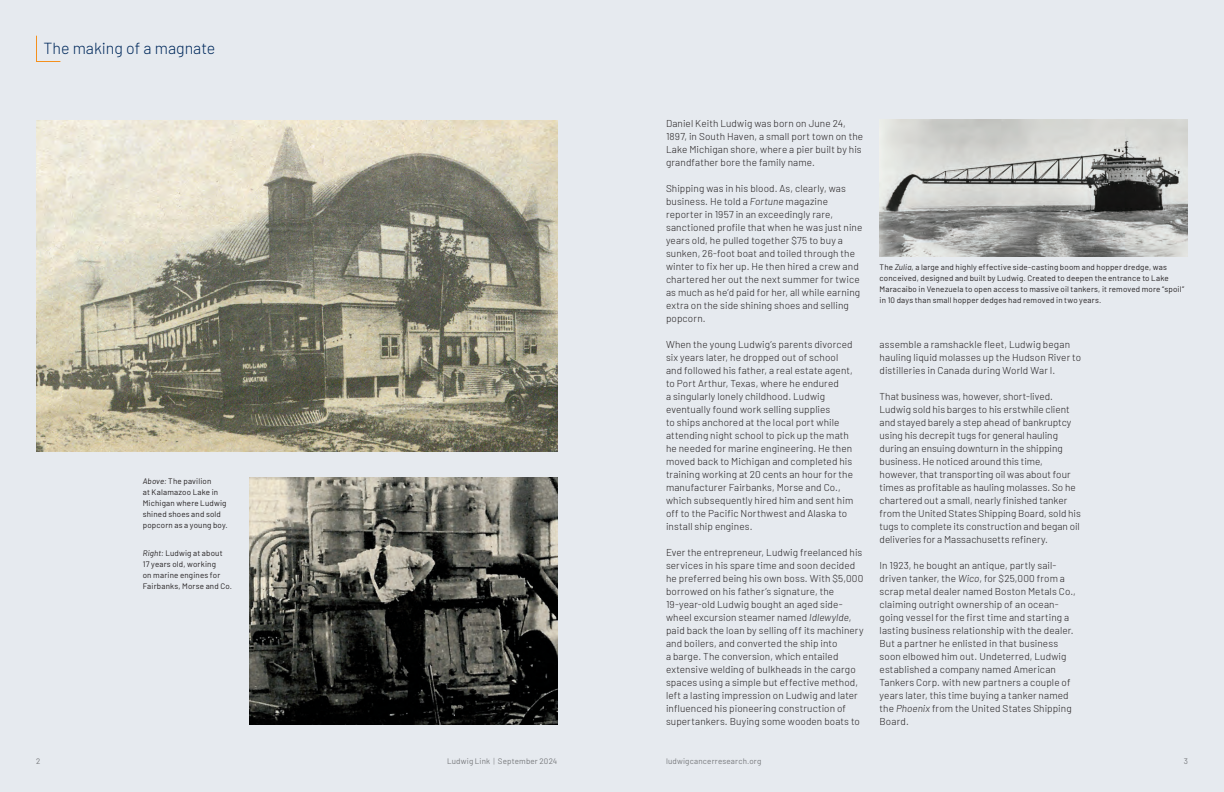
<style>
.page{position:relative;width:1224px;height:792px;background:#e6eaef}
.page>*{position:absolute;margin:0;border:0;box-sizing:border-box;transform-origin:0 0}
.t1{font:300 16px "Barlow";color:#00295c}
.t2{font:300 10px/13px "Barlow";letter-spacing:.01em;color:#231f20}
.t3{font:8px/11px "Barlow";letter-spacing:.02em;color:#231f20}
.t4{font:8px "Barlow";letter-spacing:.025em;color:#76787b}
.s1{font-style:italic}
.s2{font-weight:300}
</style>
<div class="page">
<img style="left:880px;top:120px;width:308px;height:137px">
<svg style="left:36px;top:35px;width:25px;height:27px"></svg>
<img style="left:36px;top:120px;width:522px;height:332px">
<img style="left:250px;top:478px;width:308px;height:247px">
<p class="t1" style="left:44px;top:37px;width:173px">The making of a magnate</p>
<p class="t3" style="left:143px;top:475px;width:87px"><span class="s1">Above:</span> The pavilion<br>at Kalamazoo Lake in<br>Michigan where Ludwig shined shoes and sold popcorn as a young boy.</p>
<p class="t3" style="left:143px;top:547px;width:91px"><span class="s1">Right:</span> Ludwig at about<br>17 years old, working<br>on marine engines for<br>Fairbanks, Morse and Co.</p>
<p class="t2" style="left:666px;top:116px;width:199px">Daniel Keith Ludwig was born on June 24, 1897, in South Haven, a small port town on the Lake Michigan shore, where a pier built by his grandfather bore the family name.</p>
<p class="t2" style="left:666px;top:181px;width:198px">Shipping was in his blood. As, clearly, was business. He told a <span class="s1">Fortune</span> magazine reporter in 1957 in an exceedingly rare, sanctioned profile that when he was just nine years old, he pulled together $75 to buy a sunken, 26-foot boat and toiled through the winter to fix her up. He then hired a crew and chartered her out the next summer for twice as much as he’d paid for her, all while earning extra on the side shining shoes and selling popcorn.</p>
<p class="t2" style="left:666px;top:337px;width:189px">When the young Ludwig’s parents divorced six years later, he dropped out of school and followed his father, a real estate agent, to Port Arthur, Texas, where he endured<br>a singularly lonely childhood. Ludwig eventually found work selling supplies<br>to ships anchored at the local port while attending night school to pick up the math he needed for marine engineering. He then moved back to Michigan and completed his training working at 20 cents an hour for the manufacturer Fairbanks, Morse and Co., which subsequently hired him and sent him off to the Pacific Northwest and Alaska to install ship engines.</p>
<p class="t2" style="left:666px;top:545px;width:199px">Ever the entrepreneur, Ludwig freelanced his services in his spare time and soon decided he preferred being his own boss. With $5,000 borrowed on his father’s signature, the 19-year-old Ludwig bought an aged side&shy;wheel excursion steamer named <span class="s1">Idlewylde</span>, paid back the loan by selling off its machinery and boilers, and converted the ship into<br>a barge. The conversion, which entailed extensive welding of bulkheads in the cargo spaces using a simple but effective method, left a lasting impression on Ludwig and later influenced his pioneering construction of supertankers. Buying some wooden boats to</p>
<p class="t3" style="left:880px;top:261px;width:306px">The <span class="s1">Zulia</span>, a large and highly effective side-casting boom and hopper dredge, was conceived, designed and built by Ludwig. Created to deepen the entrance to Lake Maracaibo in Venezuela to open access to massive oil tankers, it removed more “spoil” in 10 days than small hopper dedges had removed in two years.</p>
<p class="t2" style="left:880px;top:337px;width:203px">assemble a ramshackle fleet, Ludwig began hauling liquid molasses up the Hudson River to distilleries in Canada during World War I.</p>
<p class="t2" style="left:880px;top:389px;width:203px">That business was, however, short-lived.<br>Ludwig sold his barges to his erstwhile client and stayed barely a step ahead of bankruptcy using his decrepit tugs for general hauling during an ensuing downturn in the shipping business. He noticed around this time, however, that transporting oil was about four times as profitable as hauling molasses. So he chartered out a small, nearly finished tanker from the United States Shipping Board, sold his tugs to complete its construction and began oil deliveries for a Massachusetts refinery.</p>
<p class="t2" style="left:880px;top:558px;width:198px">In 1923, he bought an antique, partly sail&shy;driven tanker, the <span class="s1">Wico</span>, for $25,000 from a scrap metal dealer named Boston Metals Co., claiming outright ownership of an ocean&shy;going vessel for the first time and starting a lasting business relationship with the dealer.<br>But a partner he enlisted in that business soon elbowed him out. Undeterred, Ludwig established a company named American Tankers Corp. with new partners a couple of years later, this time buying a tanker named the <span class="s1">Phoenix</span> from the United States Shipping Board.</p>
<p class="t4" style="left:36px;top:755px;width:6px">2</p>
<p class="t4" style="left:447px;top:755px;width:112px">Ludwig Link <span class="s2">|</span> September 2024</p>
<p class="t4" style="left:666px;top:755px;width:97px">ludwigcancerresearch.org</p>
<p class="t4" style="left:1184px;top:755px;width:6px">3</p>
</div>
